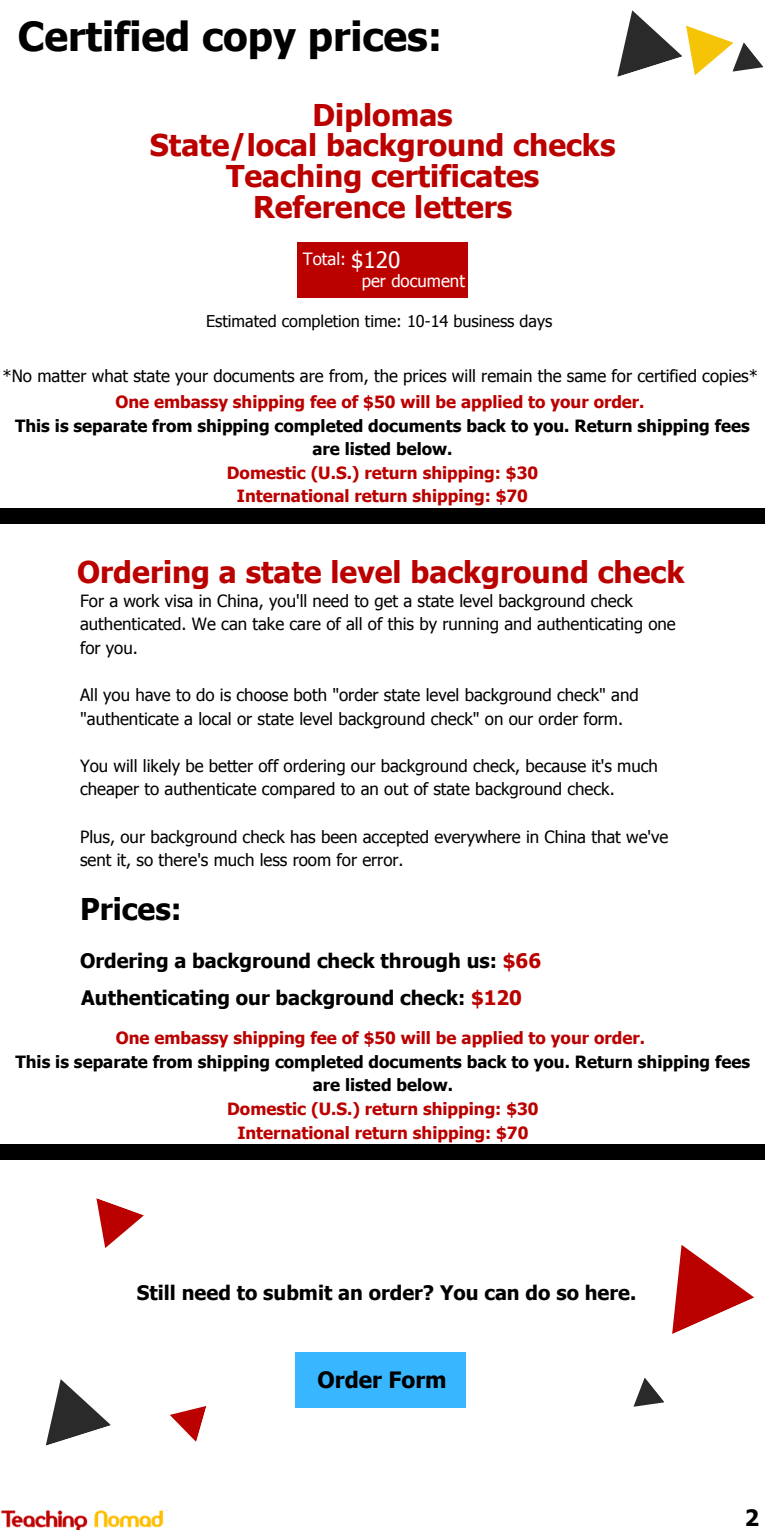
<style>
.page{position:relative;width:765px;height:1530px;background:#fff}
.page>*{position:absolute;margin:0;border:0;box-sizing:border-box;transform-origin:0 0}
.t1{font:700 40px "Tahoma";color:#000}
.t2{font:700 30px/31px "Tahoma";color:#b00;text-align:center}
.t3{font:700 30px "Tahoma";color:#000}
.t4{font:700 22.5px "Tahoma";color:#000}
.t5{font:700 20px/36.1px "Tahoma";color:#000}
.t6{font:16.88px/23.6px "Tahoma";color:#000}
.t7{font:700 16.88px/23.6px "Tahoma";color:#b00;text-align:center}
.t8{font:700 16.88px/23.6px "Tahoma";color:#000;text-align:center}
.t9{font:16.88px/22px "Tahoma";color:#fff}
.t10{font:16.25px "Tahoma";color:#000}
.s1{font-size:22.5px}
.s2{color:#b00}
</style>
<div class="page">
<div style="left:0;top:509px;width:765px;height:15px;background:#000"></div>
<div style="left:297px;top:242px;width:171px;height:55px;background:#b00"></div>
<img style="left:1px;top:1511px;width:163px;height:19px">
<div style="left:295px;top:1352px;width:171px;height:56px;background:#38b6ff"></div>
<div style="left:0;top:1145px;width:765px;height:15px;background:#000"></div>
<svg style="left:633px;top:1377px;width:32px;height:30px"></svg>
<svg style="left:46px;top:1379px;width:65px;height:67px"></svg>
<svg style="left:96px;top:1198px;width:48px;height:50px"></svg>
<svg style="left:170px;top:1406px;width:36px;height:36px"></svg>
<svg style="left:672px;top:1245px;width:82px;height:89px"></svg>
<svg style="left:617px;top:10px;width:147px;height:67px"></svg>
<h1 class="t1" style="left:18px;top:11px;width:426px">Certified copy prices:</h1>
<h2 class="t2" style="left:150px;top:98px;width:467px">Diplomas<br>State/local background checks<br>Teaching certificates<br>Reference letters</h2>
<p class="t9" style="left:362px;top:247px;width:105px;text-indent:-59px">Total: <span class="s1">$120<br></span>per document</p>
<p class="t10" style="left:206px;top:311px;width:348px">Estimated completion time: 10-14 business days</p>
<p class="t6" style="left:2px;top:363px;width:757px">*No matter what state your documents are from, the prices will remain the same for certified copies*</p>
<p class="t7" style="left:115px;top:390px;width:531px">One embassy shipping fee of $50 will be applied to your order.</p>
<p class="t8" style="left:15px;top:413px;width:736px">This is separate from shipping completed documents back to you. Return shipping fees are listed below.</p>
<p class="t7" style="left:227px;top:460px;width:313px">Domestic (U.S.) return shipping: $30<br>International return shipping: $70</p>
<h2 class="t2" style="left:77px;top:556px;width:609px">Ordering a state level background check</h2>
<p class="t6" style="left:80px;top:588px;width:597px">For a work visa in China, you'll need to get a state level background check authenticated. We can take care of all of this by running and authenticating one for you.</p>
<p class="t6" style="left:80px;top:683px;width:560px">All you have to do is choose both "order state level background check" and "authenticate a local or state level background check" on our order form.</p>
<p class="t6" style="left:80px;top:753px;width:579px">You will likely be better off ordering our background check, because it's much cheaper to authenticate compared to an out of state background check.</p>
<p class="t6" style="left:80px;top:824px;width:590px">Plus, our background check has been accepted everywhere in China that we've sent it, so there's much less room for error.</p>
<h2 class="t3" style="left:80px;top:890px;width:103px">Prices:</h2>
<p class="t5" style="left:80px;top:942px;width:462px">Ordering a background check through us: <span class="s2">$66<br></span>Authenticating our background check: <span class="s2">$120</span></p>
<p class="t7" style="left:116px;top:1026px;width:531px">One embassy shipping fee of $50 will be applied to your order.</p>
<p class="t8" style="left:16px;top:1049px;width:736px">This is separate from shipping completed documents back to you. Return shipping fees are listed below.</p>
<p class="t7" style="left:227px;top:1096px;width:313px">Domestic (U.S.) return shipping: $30<br>International return shipping: $70</p>
<p class="t5" style="left:137px;top:1274px;width:501px">Still need to submit an order? You can do so here.</p>
<h3 class="t4" style="left:318px;top:1366px;width:131px">Order Form</h3>
<h3 class="t4" style="left:745px;top:1503px;width:16px">2</h3>
</div>
